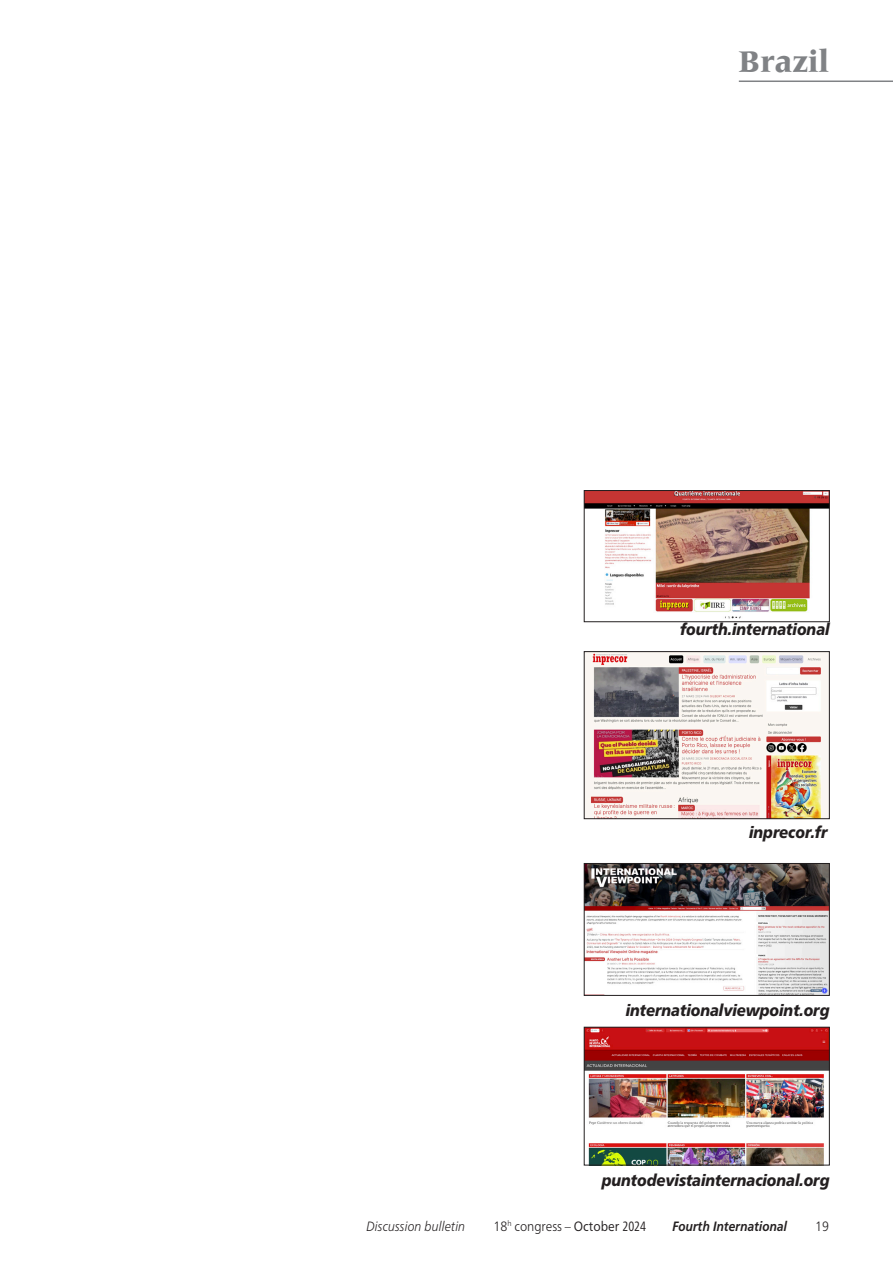
<style>
.page{position:relative;width:893px;height:1263px;background:#fff}
.page>*{position:absolute;margin:0;border:0;box-sizing:border-box;transform-origin:0 0}
.t1{font:800 31.5px "Frutiger Serif LT Pro";color:#808285}
.Titre_-_ligne_2{font:italic 900 16.5px "Frutiger Neue LT Pro";color:#231f20;scale:.9 1}
.t2{font:300 13.5px "Frutiger Neue LT Pro";color:#231f20;scale:.9 1}
.t3{font:italic 700 13.5px "Frutiger Neue LT Pro";color:#231f20;scale:.9 1}
.t4{font:italic 300 13.5px "Frutiger Neue LT Pro";color:#231f20;scale:.9 1}
.s1{font-weight:400}
.s2{font-weight:400;font-stretch:condensed}
</style>
<div class="page">
<hr style="left:739px;top:81px;width:154px;height:1px;background:#808285">
<img style="left:586px;top:865px;width:242px;height:129px">
<div style="left:584px;top:863px;width:246px;height:133px;border:1px solid #231f20"></div>
<img style="left:586px;top:492px;width:242px;height:127px">
<div style="left:584px;top:490px;width:246px;height:132px;border:1px solid #231f20"></div>
<img style="left:586px;top:653px;width:242px;height:164px">
<div style="left:584px;top:651px;width:246px;height:168px;border:1px solid #231f20"></div>
<img style="left:586px;top:1029px;width:242px;height:134px">
<div style="left:584px;top:1027px;width:246px;height:138px;border:1px solid #231f20"></div>
<h1 class="t1" style="left:739px;top:43px;width:92px">Brazil</h1>
<p class="Titre_-_ligne_2" style="left:680px;top:619px;width:168px">fourth.international</p>
<p class="Titre_-_ligne_2" style="left:749px;top:822px;width:89px">inprecor.fr</p>
<p class="Titre_-_ligne_2" style="left:626px;top:1000px;width:228px">internationalviewpoint.org</p>
<p class="Titre_-_ligne_2" style="left:602px;top:1171px;width:255px">puntodevistainternacional.org</p>
<p class="t4" style="left:367px;top:1218px;width:111px">Discussion bulletin</p>
<p class="t2" style="left:493px;top:1218px;width:171px">18<sup>h</sup> congress – <span class="s1">October</span> <span class="s2">2024</span></p>
<p class="t3" style="left:672px;top:1218px;width:129px">Fourth International</p>
<p class="t2" style="left:815px;top:1218px;width:17px">19</p>
</div>
